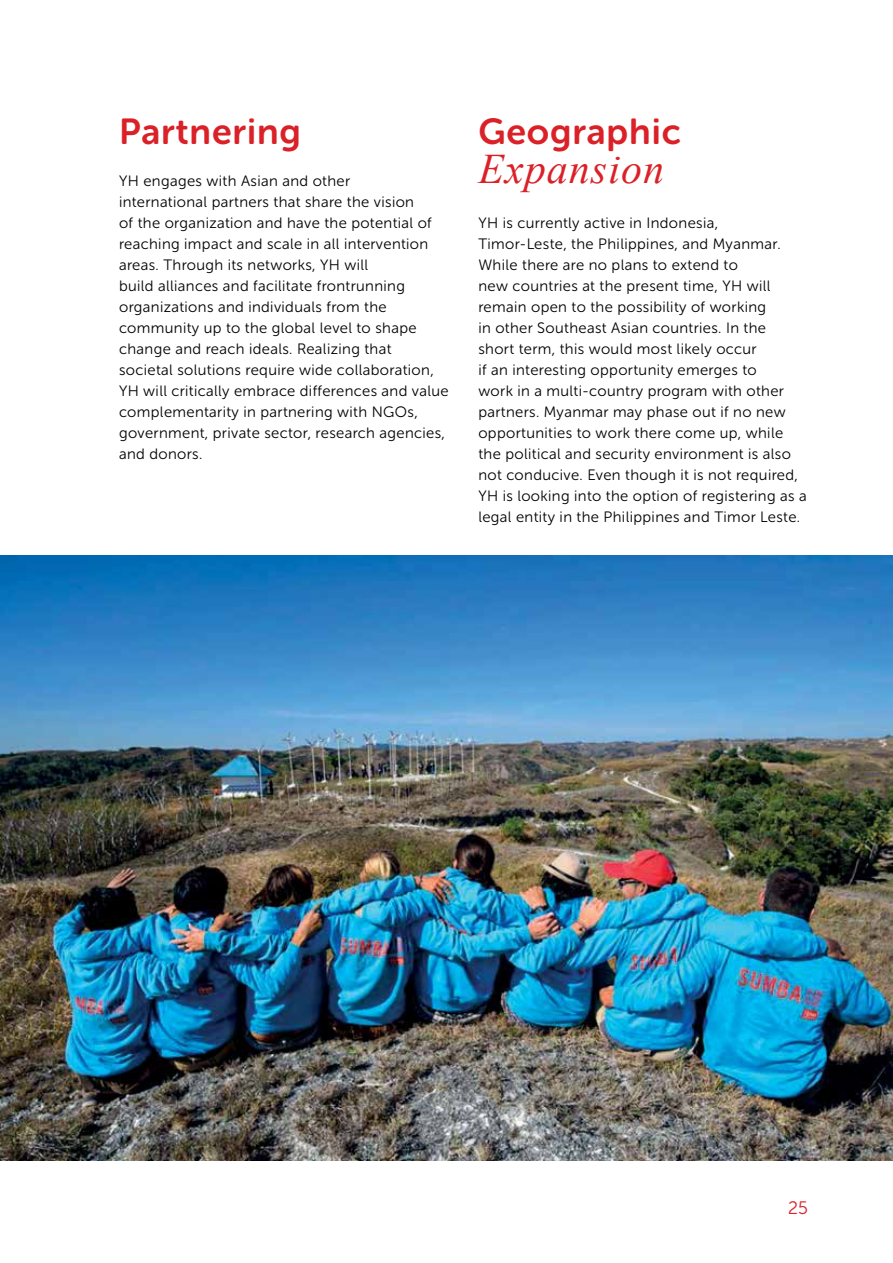
<style>
.page{position:relative;width:893px;height:1263px;background:#fff}
.page>*{position:absolute;margin:0;border:0;box-sizing:border-box;transform-origin:0 0}
.t1{font:italic 42px "Times New Roman";letter-spacing:.025em;color:#da2128}
.t2{font:36px "Museo Sans Rounded 700";letter-spacing:.025em;color:#da2128}
.t3{font:18px "Museo Sans Rounded 300";color:#da2128}
.t4{font:15px/21px "Museo Sans Rounded 300";letter-spacing:.025em;color:#000}
</style>
<div class="page">
<img style="left:0;top:556px;width:893px;height:605px">
<h2 class="t2" style="left:119px;top:112px;width:183px">Partnering</h2>
<p class="t4" style="left:119px;top:171px;width:331px">YH engages with Asian and other<br>international partners that share the vision<br>of the organization and have the potential of reaching impact and scale in all intervention areas. Through its networks, YH will<br>build alliances and facilitate frontrunning organizations and individuals from the community up to the global level to shape change and reach ideals. Realizing that societal solutions require wide collaboration, YH will critically embrace differences and value complementarity in partnering with NGOs, government, private sector, research agencies, and donors.</p>
<h2 class="t2" style="left:478px;top:112px;width:204px">Geographic</h2>
<h1 class="t1" style="left:478px;top:140px;width:187px">Expansion</h1>
<p class="t4" style="left:478px;top:213px;width:330px">YH is currently active in Indonesia, Timor-Leste, the Philippines, and Myanmar.<br>While there are no plans to extend to<br>new countries at the present time, YH will remain open to the possibility of working<br>in other Southeast Asian countries. In the<br>short term, this would most likely occur<br>if an interesting opportunity emerges to<br>work in a multi-country program with other partners. Myanmar may phase out if no new opportunities to work there come up, while the political and security environment is also not conducive. Even though it is not required, YH is looking into the option of registering as a legal entity in the Philippines and Timor Leste.</p>
<p class="t3" style="left:788px;top:1198px;width:21px">25</p>
</div>
